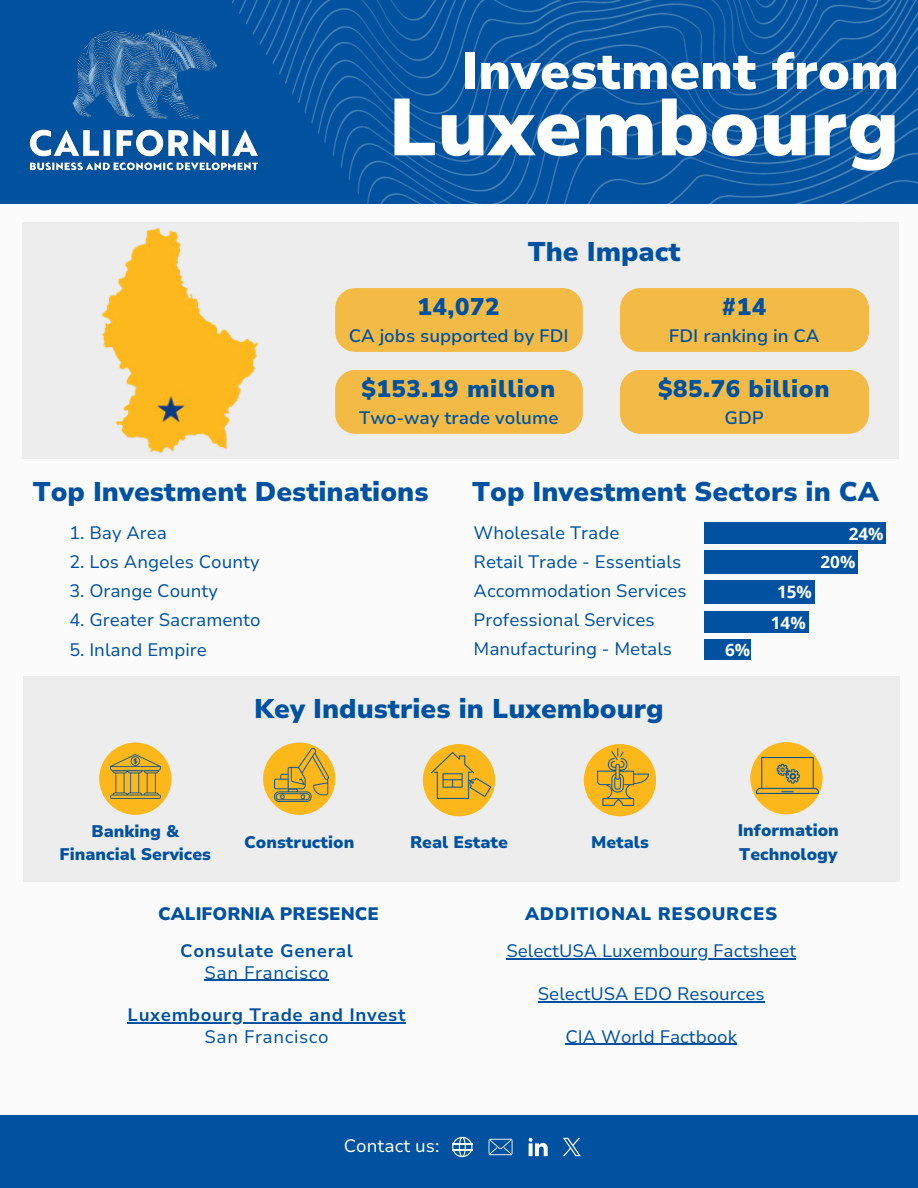
<style>
.page{position:relative;width:918px;height:1188px;background:#fbfbfb}
.page>*{position:absolute;margin:0;border:0;box-sizing:border-box;transform-origin:0 0}
.t1{font:900 80.55px "Nunito Sans 10 pt";color:#fff}
.t2{font:900 52.05px "Nunito Sans 10 pt";color:#fff}
.t3{font:900 27px "Nunito Sans 10 pt";color:#0052a0}
.t4{font:900 24px "Nunito Sans 10 pt";letter-spacing:.025em;color:#00529f}
.t5{font:18px "Nunito Sans 10 pt";color:#0052a0}
.t6{font:600 18px "Nunito Sans 10 pt";color:#00529f}
.t7{font:700 18px "Nunito Sans 10 pt";letter-spacing:.035em;color:#0052a0}
.t8{font:18px "Nunito Sans 10 pt";letter-spacing:.035em;color:#0052a0}
.t9{font:900 18px "Nunito Sans 10 pt";letter-spacing:.03em;color:#0052a0}
.t10{font:900 18px "Nunito Sans 10 pt";color:#0052a0}
.t11{font:18px "Nunito Sans 10 pt";color:#fff}
.t12{font:700 17.1px "Open Sans";color:#fbfbfb}
.t13{font:900 16.8px/23.1px "Nunito Sans 10 pt";color:#0052a0;text-align:center}
</style>
<div class="page">
<div style="left:23px;top:675px;width:876px;height:206px;background:#ededee"></div>
<div style="left:0;top:0;width:918px;height:204px;background:#00529f"></div>
<img style="left:232px;top:0;width:686px;height:204px">
<div style="left:23px;top:222px;width:876px;height:236px;background:#ededee"></div>
<img style="left:29px;top:21px;width:237px;height:157px">
<div style="left:0;top:1115px;width:918px;height:73px;background:#0052a0"></div>
<svg style="left:529px;top:1138px;width:19px;height:18px"></svg>
<svg style="left:563px;top:1138px;width:18px;height:18px"></svg>
<svg style="left:488px;top:1138px;width:25px;height:18px"></svg>
<svg style="left:452px;top:1137px;width:20px;height:20px"></svg>
<div style="left:335px;top:288px;width:248px;height:64px;background:#f3bb46;border-radius:20px"></div>
<div style="left:335px;top:370px;width:248px;height:64px;background:#f3bb46;border-radius:20px"></div>
<div style="left:620px;top:288px;width:249px;height:64px;background:#f3bb46;border-radius:20px"></div>
<div style="left:620px;top:370px;width:249px;height:64px;background:#f3bb46;border-radius:20px"></div>
<div style="left:704px;top:523px;width:181px;height:21px;background:#0052a0"></div>
<div style="left:704px;top:550px;width:153px;height:24px;background:#0052a0"></div>
<div style="left:704px;top:580px;width:110px;height:24px;background:#0052a0"></div>
<div style="left:704px;top:611px;width:105px;height:21px;background:#0052a0"></div>
<div style="left:704px;top:639px;width:46px;height:21px;background:#0052a0"></div>
<div style="left:99px;top:743px;width:72px;height:72px;background:#fcb71a;border-radius:50%"></div>
<div style="left:750px;top:742px;width:73px;height:72px;background:#fcb71a;border-radius:50%"></div>
<div style="left:263px;top:743px;width:72px;height:72px;background:#fcb71a;border-radius:50%"></div>
<div style="left:423px;top:744px;width:72px;height:72px;background:#fcb71a;border-radius:50%"></div>
<div style="left:584px;top:744px;width:72px;height:72px;background:#fcb71a;border-radius:50%"></div>
<img style="left:78px;top:227px;width:202px;height:232px">
<img style="left:597px;top:749px;width:51px;height:57px">
<img style="left:756px;top:757px;width:62px;height:36px">
<img style="left:110px;top:754px;width:51px;height:44px">
<img style="left:274px;top:749px;width:54px;height:53px">
<img style="left:432px;top:752px;width:58px;height:46px">
<hr style="left:205px;top:980px;width:124px;height:1px;background:#0052a0">
<hr style="left:128px;top:1022px;width:278px;height:2px;background:#0052a0">
<hr style="left:506px;top:958px;width:290px;height:1px;background:#0052a0">
<hr style="left:538px;top:1001px;width:227px;height:1px;background:#0052a0">
<hr style="left:566px;top:1044px;width:171px;height:1px;background:#0052a0">
<p class="t2" style="left:461px;top:36px;width:440px">Investment from</p>
<p class="t1" style="left:389px;top:74px;width:512px">Luxembourg</p>
<h5 class="t3" style="left:528px;top:234px;width:154px">The Impact</h5>
<p class="t4" style="left:417px;top:290px;width:84px">14,072</p>
<p class="t6" style="left:349px;top:323px;width:221px">CA jobs supported by FDI</p>
<h3 class="t4" style="left:362px;top:372px;width:195px">$153.19 million</h3>
<p class="t6" style="left:359px;top:405px;width:201px">Two-way trade volume</p>
<h1 class="t4" style="left:722px;top:290px;width:46px">#14</h1>
<h1 class="t6" style="left:669px;top:323px;width:152px">FDI ranking in CA</h1>
<p class="t4" style="left:658px;top:372px;width:173px">$85.76 billion</p>
<p class="t6" style="left:725px;top:405px;width:41px">GDP</p>
<h2 class="t3" style="left:33px;top:474px;width:397px">Top Investment Destinations</h2>
<h5 class="t3" style="left:472px;top:474px;width:408px">Top Investment Sectors in CA</h5>
<p class="t5" style="left:69px;top:521px;width:99px">1. Bay Area</p>
<p class="t5" style="left:69px;top:549px;width:192px">2. Los Angeles County</p>
<p class="t5" style="left:474px;top:521px;width:147px">Wholesale Trade</p>
<h5 class="t5" style="left:474px;top:550px;width:209px">Retail Trade - Essentials</h5>
<h5 class="t12" style="left:849px;top:522px;width:36px">24%</h5>
<p class="t12" style="left:821px;top:550px;width:36px">20%</p>
<p class="t5" style="left:69px;top:579px;width:150px">3. Orange County</p>
<h2 class="t5" style="left:69px;top:608px;width:193px">4. Greater Sacramento</h2>
<p class="t5" style="left:69px;top:637px;width:139px">5. Inland Empire</p>
<p class="t5" style="left:474px;top:579px;width:215px">Accommodation Services</p>
<h5 class="t5" style="left:474px;top:608px;width:183px">Professional Services</h5>
<p class="t5" style="left:474px;top:636px;width:200px">Manufacturing - Metals</p>
<h2 class="t12" style="left:725px;top:638px;width:27px">6%</h2>
<h5 class="t12" style="left:777px;top:579px;width:36px">15%</h5>
<h3 class="t12" style="left:771px;top:611px;width:36px">14%</h3>
<p class="t3" style="left:254px;top:691px;width:411px">Key Industries in Luxembourg</p>
<h5 class="t13" style="left:60px;top:820px;width:153px">Banking &amp;<br>Financial Services</h5>
<p class="t13" style="left:244px;top:831px;width:112px">Construction</p>
<h5 class="t13" style="left:410px;top:831px;width:99px">Real Estate</h5>
<p class="t13" style="left:591px;top:831px;width:59px">Metals</p>
<h4 class="t13" style="left:738px;top:819px;width:103px;text-align:left">Information<br>Technology</h4>
<h5 class="t10" style="left:158px;top:902px;width:222px">CALIFORNIA PRESENCE</h5>
<p class="t7" style="left:180px;top:939px;width:174px">Consulate General</p>
<h5 class="t8" style="left:205px;top:960px;width:126px">San Francisco</h5>
<h2 class="t7" style="left:128px;top:1003px;width:279px">Luxembourg Trade and Invest</h2>
<p class="t8" style="left:205px;top:1024px;width:126px">San Francisco</p>
<h5 class="t11" style="left:344px;top:1134px;width:97px">Contact us:</h5>
<h5 class="t9" style="left:525px;top:902px;width:254px">ADDITIONAL RESOURCES</h5>
<p class="t5" style="left:506px;top:939px;width:291px">SelectUSA Luxembourg Factsheet</p>
<h5 class="t5" style="left:538px;top:982px;width:228px">SelectUSA EDO Resources</h5>
<p class="t5" style="left:566px;top:1024px;width:173px">CIA World Factbook</p>
</div>
